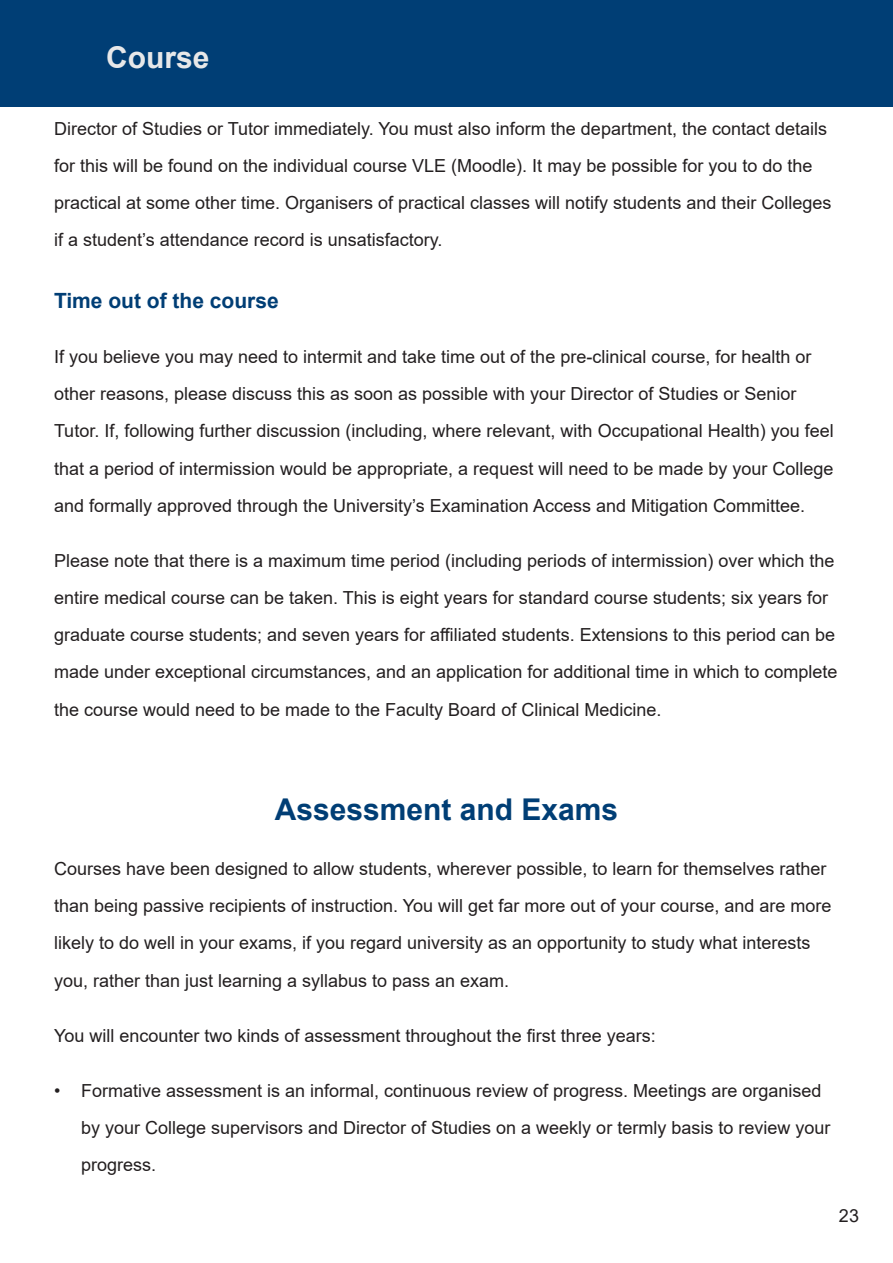
<style>
.page{position:relative;width:893px;height:1263px;background:#fff}
.page>*{position:absolute;margin:0;border:0;box-sizing:border-box;transform-origin:0 0}
.t1{font:700 30px "Arial";color:#003e75}
.t2{font:700 30px "Arial";color:#e7e8e9}
.t3{font:700 21px "Arial";color:#003e75}
.t4{font:18px/37.2px "Arial";color:#231f20}
</style>
<div class="page">
<div style="left:0;top:0;width:893px;height:106px;background:#003e75"></div>
<h1 class="t2" style="left:106px;top:46px;width:105px">Course</h1>
<p class="t4" style="left:54px;top:112px;width:779px">Director of Studies or Tutor immediately. You must also inform the department, the contact details for this will be found on the individual course VLE (Moodle). It may be possible for you to do the practical at some other time. Organisers of practical classes will notify students and their Colleges if a student’s attendance record is unsatisfactory.</p>
<p class="t3" style="left:54px;top:293px;width:226px">Time out of the course</p>
<p class="t4" style="left:54px;top:340px;width:781px">If you believe you may need to intermit and take time out of the pre-clinical course, for health or other reasons, please discuss this as soon as possible with your Director of Studies or Senior Tutor. If, following further discussion (including, where relevant, with Occupational Health) you feel that a period of intermission would be appropriate, a request will need to be made by your College and formally approved through the University’s Examination Access and Mitigation Committee.</p>
<p class="t4" style="left:54px;top:544px;width:785px">Please note that there is a maximum time period (including periods of intermission) over which the entire medical course can be taken. This is eight years for standard course students; six years for graduate course students; and seven years for affiliated students. Extensions to this period can be made under exceptional circumstances, and an application for additional time in which to complete the course would need to be made to the Faculty Board of Clinical Medicine.</p>
<h1 class="t1" style="left:275px;top:798px;width:345px">Assessment and Exams</h1>
<p class="t4" style="left:54px;top:852px;width:779px">Courses have been designed to allow students, wherever possible, to learn for themselves rather than being passive recipients of instruction. You will get far more out of your course, and are more likely to do well in your exams, if you regard university as an opportunity to study what interests you, rather than just learning a syllabus to pass an exam.</p>
<p class="t4" style="left:54px;top:1018px;width:603px">You will encounter two kinds of assessment throughout the first three years:</p>
<p class="t4" style="left:81px;top:1074px;width:751px;text-indent:-27px">• Formative assessment is an informal, continuous review of progress. Meetings are organised by your College supervisors and Director of Studies on a weekly or termly basis to review your progress.</p>
<p class="t4" style="left:839px;top:1198px;width:22px">23</p>
</div>
